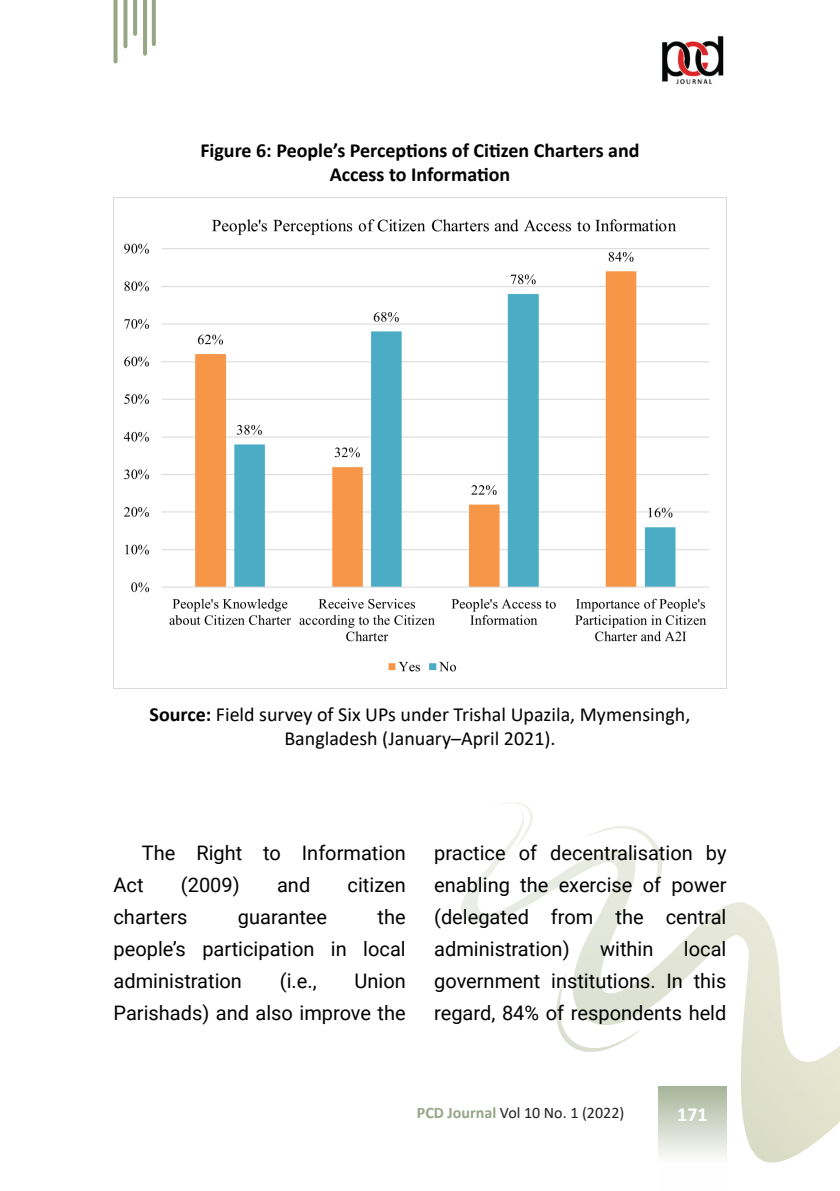
<style>
.page{position:relative;width:840px;height:1191px;background:#fff}
.page>*{position:absolute;margin:0;border:0;box-sizing:border-box;transform-origin:0 0}
.P_-_Utama{font:20px/32px "Roboto";color:#000;text-align:justify}
.P_-_Source{font:20px/24px "Calibri";color:#000;text-align:center}
.J_-_Figure___Tabel{font:700 20px/24px "Calibri";color:#000;text-align:center}
.t1{font:700 20px "Calibri";color:#fff}
.t2{font:16px "Calibri";color:#231f20}
.s1{font-weight:700}
.s2{font-weight:700;color:#96a685}
</style>
<div class="page">
<img style="left:461px;top:848px;width:378px;height:314px">
<img style="left:586px;top:826px;width:75px;height:67px">
<img style="left:499px;top:802px;width:34px;height:46px">
<img style="left:556px;top:973px;width:83px;height:79px">
<svg style="left:113px;top:0;width:4px;height:61px"></svg>
<svg style="left:123px;top:0;width:4px;height:46px"></svg>
<hr style="left:133px;top:0;width:4px;height:34px;background:#96a685">
<svg style="left:152px;top:0;width:4px;height:44px"></svg>
<hr style="left:143px;top:0;width:4px;height:54px;background:#96a685">
<img style="left:662px;top:36px;width:62px;height:49px">
<img style="left:113px;top:198px;width:596px;height:490px">
<p class="J_-_Figure___Tabel" style="left:200px;top:138px;width:440px">Figure 6: People’s Perceptions of Citizen Charters and<br>Access to Information</p>
<p class="P_-_Source" style="left:149px;top:701px;width:542px"><span class="s1">Source:</span> Field survey of Six UPs under Trishal Upazila, Mymensingh,<br>Bangladesh (January–April 2021).</p>
<p class="P_-_Utama" style="left:113px;top:836px;width:293px;text-indent:28px">The Right to Information<br>Act</p>
<p class="P_-_Utama" style="left:181px;top:868px;width:60px">(2009)</p>
<p class="P_-_Utama" style="left:277px;top:868px;width:35px">and</p>
<p class="P_-_Utama" style="left:347px;top:868px;width:60px">citizen</p>
<p class="P_-_Utama" style="left:113px;top:900px;width:75px">charters</p>
<p class="P_-_Utama" style="left:238px;top:900px;width:91px">guarantee</p>
<p class="P_-_Utama" style="left:113px;top:900px;width:293px;text-indent:264px">the people’s participation in local administration</p>
<p class="P_-_Utama" style="left:280px;top:964px;width:38px">(i.e.,</p>
<p class="P_-_Utama" style="left:113px;top:964px;width:293px;text-align:right">Union<br>Parishads) and also improve the</p>
<p class="P_-_Utama" style="left:434px;top:836px;width:293px">practice of decentralisation by enabling the exercise of power (delegated from the central administration)</p>
<p class="P_-_Utama" style="left:434px;top:932px;width:294px;text-indent:250px">local government institutions. In this regard, 84% of respondents held</p>
<p class="P_-_Utama" style="left:599px;top:932px;width:55px">within</p>
<p class="t2" style="left:416px;top:1101px;width:209px"><span class="s2">PCD Journal</span> Vol 10 No. 1 (2022)</p>
<p class="t1" style="left:676px;top:1100px;width:32px">171</p>
</div>
